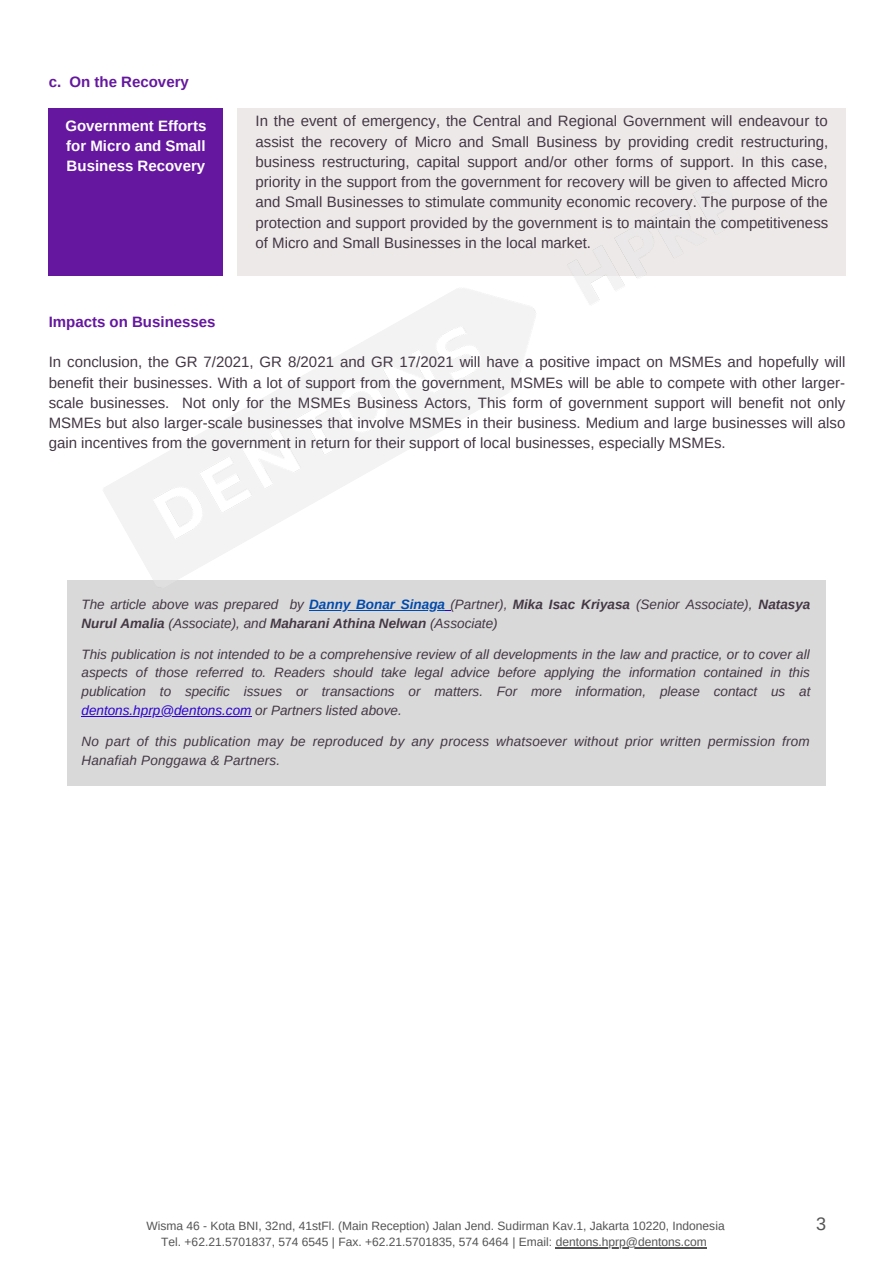
<style>
.page{position:relative;width:894px;height:1264px;background:#fff}
.page>*{position:absolute;margin:0;border:0;box-sizing:border-box;transform-origin:0 0}
.t1{font:18px "Arimo";color:#545454}
.t2{font:15px/20.2px "Arimo";color:#433743;text-align:justify}
.t3{font:700 15px/20.2px "Arimo";color:#fff;text-align:justify}
.t4{font:700 15px "Arimo";color:#65179f}
.t5{font:italic 13.5px/18.8px "Arimo";letter-spacing:.015em;color:#433743}
.t6{font:12px "Arimo";color:#545454}
.s1{font-weight:700;color:#004aad}
.s2{font-weight:700}
.s3{color:#2b01d4}
</style>
<div class="page">
<div style="left:49px;top:108px;width:174px;height:167px;background:#65179f"></div>
<div style="left:237px;top:108px;width:608px;height:167px;background:#ede9e9"></div>
<div style="left:68px;top:580px;width:757px;height:206px;background:#d9d9d9"></div>
<hr style="left:309px;top:610px;width:136px;height:1px;background:#004aad">
<hr style="left:81px;top:715px;width:170px;height:1px;background:#2b01d4">
<img style="left:101px;top:183px;width:662px;height:397px">
<hr style="left:555px;top:1247px;width:151px;height:1px;background:#545454">
<p class="t4" style="left:49px;top:73px;width:142px">c. On the Recovery</p>
<p class="t3" style="left:65px;top:115px;width:142px">Government Efforts for Micro and Small Business Recovery</p>
<p class="t2" style="left:255px;top:111px;width:574px">In the event of emergency, the Central and Regional Government will endeavour to assist the recovery of Micro and Small Business by providing credit restructuring, business restructuring, capital support and/or other forms of support. In this case, priority in the support from the government for recovery will be given to affected Micro and Small Businesses to stimulate community economic recovery. The purpose of the protection and support provided by the government is to maintain the competitiveness of Micro and Small Businesses in the local market.</p>
<p class="t4" style="left:49px;top:313px;width:168px">Impacts on Businesses</p>
<p class="t2" style="left:49px;top:352px;width:798px">In conclusion, the GR 7/2021, GR 8/2021 and GR 17/2021 will have a positive impact on MSMEs and hopefully will benefit their businesses. With a lot of support from the government, MSMEs will be able to compete with other larger&shy;scale businesses. Not only for the MSMEs Business Actors, This form of government support will benefit not only MSMEs but also larger-scale businesses that involve MSMEs in their business. Medium and large businesses will also gain incentives from the government in return for their support of local businesses, especially MSMEs.</p>
<p class="t5" style="left:81px;top:595px;width:730px">The article above was prepared by <span class="s1">Danny Bonar Sinaga</span> (Partner), <span class="s2">Mika Isac Kriyasa</span> (Senior Associate), <span class="s2">Natasya<br>Nurul Amalia</span> (Associate), and <span class="s2">Maharani Athina Nelwan</span> (Associate)</p>
<p class="t5" style="left:81px;top:644px;width:730px;text-align:justify">This publication is not intended to be a comprehensive review of all developments in the law and practice, or to cover all aspects of those referred to. Readers should take legal advice before applying the information contained in this publication to specific issues or transactions or matters. For more information, please contact us at <span class="s3">dentons.hprp@dentons.com</span> or Partners listed above.</p>
<p class="t5" style="left:81px;top:731px;width:729px">No part of this publication may be reproduced by any process whatsoever without prior written permission from<br>Hanafiah Ponggawa &amp; Partners.</p>
<p class="t6" style="left:146px;top:1219px;width:579px">Wisma 46 - Kota BNI, 32nd, 41stFl. (Main Reception) Jalan Jend. Sudirman Kav.1, Jakarta 10220, Indonesia</p>
<p class="t6" style="left:161px;top:1235px;width:547px">Tel. +62.21.5701837, 574 6545 | Fax. +62.21.5701835, 574 6464 | Email: dentons.hprp@dentons.com</p>
<p class="t1" style="left:816px;top:1213px;width:12px">3</p>
</div>
